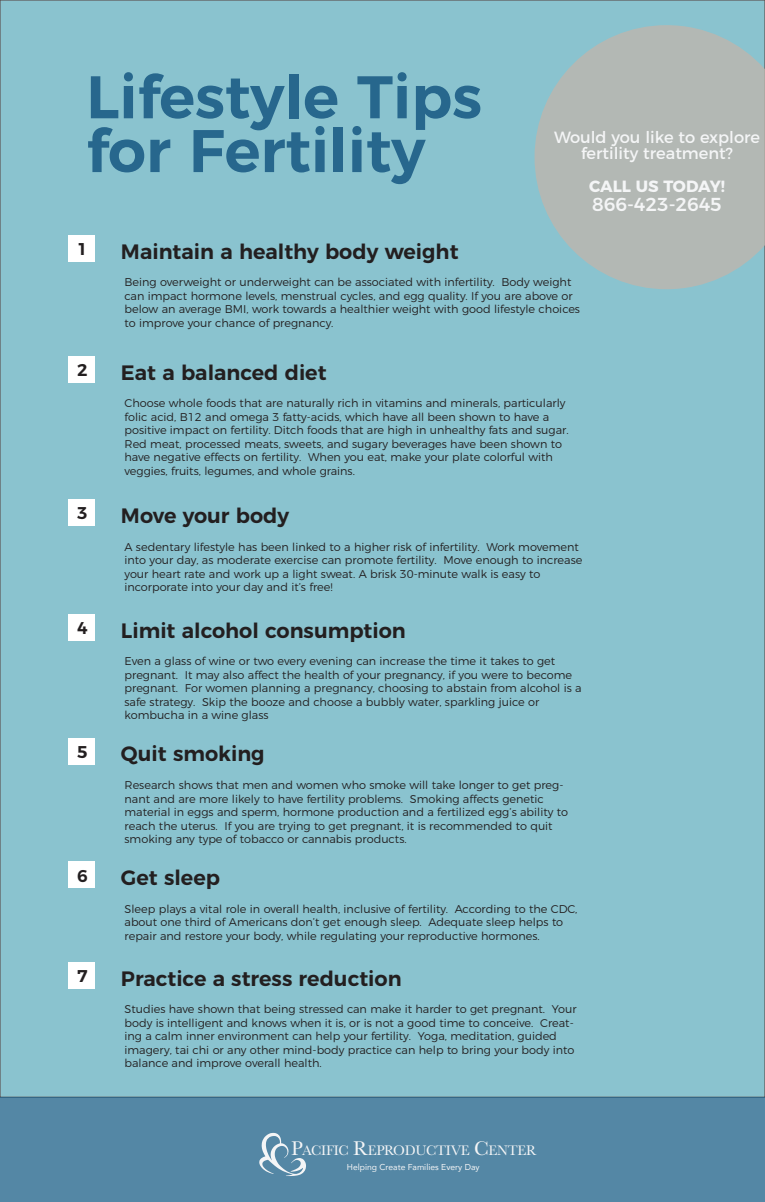
<style>
.page{position:relative;width:765px;height:1202px;background:#fff}
.page>*{position:absolute;margin:0;border:0;box-sizing:border-box;transform-origin:0 0}
.t1{font:600 60px/53.8px "Montserrat";color:#27678d}
.t2{font:600 20.75px "Montserrat";color:#231f20}
.t3{font:500 18.75px "Montserrat";color:#f4f5f6}
.t4{font:600 17px "Montserrat";color:#231f20}
.t5{font:16.25px/16.2px "Montserrat";color:#f4f5f6;text-align:center}
.t6{font:700 16.25px "Montserrat";letter-spacing:-.005em;color:#f4f5f6}
.t7{font:14.38px "Baskerville";letter-spacing:-.02em;color:#f4f5f6}
.t8{font:300 11.25px/13.5px "Montserrat";color:#231f20}
.t9{font:8.5px "Avenir";color:#f4f5f6}
.s1{font-size:20.5px}
</style>
<div class="page">
<div style="left:0;top:0;width:765px;height:1097px;background:#8ac3cf"></div>
<div style="left:69px;top:235px;width:26px;height:27px;background:#fff"></div>
<div style="left:69px;top:356px;width:26px;height:27px;background:#fff"></div>
<div style="left:69px;top:499px;width:26px;height:27px;background:#fff"></div>
<div style="left:69px;top:614px;width:26px;height:26px;background:#fff"></div>
<div style="left:69px;top:738px;width:26px;height:26px;background:#fff"></div>
<div style="left:69px;top:861px;width:26px;height:27px;background:#fff"></div>
<div style="left:69px;top:962px;width:26px;height:26px;background:#fff"></div>
<div style="left:0;top:1097px;width:765px;height:104px;background:#5487a5"></div>
<svg style="left:259px;top:1132px;width:47px;height:43px"></svg>
<svg style="left:535px;top:25px;width:230px;height:264px;fill:#b3b8b4"></svg>
<h1 class="t1" style="left:86px;top:65px;width:397px">Lifestyle Tips for Fertility</h1>
<h3 class="t4" style="left:77px;top:235px;width:12px">1</h3>
<h2 class="t2" style="left:121px;top:234px;width:339px">Maintain a healthy body weight</h2>
<h3 class="t5" style="left:554px;top:128px;width:208px">Would you like to explore fertility treatment?</h3>
<h3 class="t6" style="left:589px;top:173px;width:138px">CALL US TODAY!</h3>
<h3 class="t3" style="left:592px;top:189px;width:131px">866-423-2645</h3>
<p class="t8" style="left:125px;top:274px;width:457px">Being overweight or underweight can be associated with infertility. Body weight can impact hormone levels, menstrual cycles, and egg quality. If you are above or below an average BMI, work towards a healthier weight with good lifestyle choices to improve your chance of pregnancy.</p>
<h3 class="t4" style="left:77px;top:356px;width:12px">2</h3>
<h2 class="t2" style="left:121px;top:355px;width:207px">Eat a balanced diet</h2>
<p class="t8" style="left:125px;top:395px;width:446px">Choose whole foods that are naturally rich in vitamins and minerals, particularly folic acid, B12 and omega 3 fatty-acids, which have all been shown to have a positive impact on fertility. Ditch foods that are high in unhealthy fats and sugar.<br>Red meat, processed meats, sweets, and sugary beverages have been shown to have negative effects on fertility. When you eat, make your plate colorful with veggies, fruits, legumes, and whole grains.</p>
<h3 class="t4" style="left:77px;top:499px;width:12px">3</h3>
<h2 class="t2" style="left:121px;top:498px;width:170px">Move your body</h2>
<p class="t8" style="left:125px;top:539px;width:459px">A sedentary lifestyle has been linked to a higher risk of infertility. Work movement into your day, as moderate exercise can promote fertility. Move enough to increase your heart rate and work up a light sweat. A brisk 30-minute walk is easy to incorporate into your day and it’s free!</p>
<h3 class="t4" style="left:77px;top:614px;width:12px">4</h3>
<h2 class="t2" style="left:121px;top:613px;width:286px">Limit alcohol consumption</h2>
<p class="t8" style="left:125px;top:653px;width:459px">Even a glass of wine or two every evening can increase the time it takes to get pregnant. It may also affect the health of your pregnancy, if you were to become pregnant. For women planning a pregnancy, choosing to abstain from alcohol is a safe strategy. Skip the booze and choose a bubbly water, sparkling juice or kombucha in a wine glass</p>
<h3 class="t4" style="left:77px;top:738px;width:12px">5</h3>
<h2 class="t2" style="left:121px;top:737px;width:145px">Quit smoking</h2>
<p class="t8" style="left:125px;top:777px;width:445px">Research shows that men and women who smoke will take longer to get preg&shy;nant and are more likely to have fertility problems. Smoking affects genetic material in eggs and sperm, hormone production and a fertilized egg’s ability to reach the uterus. If you are trying to get pregnant, it is recommended to quit smoking any type of tobacco or cannabis products.</p>
<h3 class="t4" style="left:77px;top:861px;width:12px">6</h3>
<h2 class="t2" style="left:121px;top:860px;width:100px">Get sleep</h2>
<p class="t8" style="left:125px;top:900px;width:454px">Sleep plays a vital role in overall health, inclusive of fertility. According to the CDC, about one third of Americans don’t get enough sleep. Adequate sleep helps to repair and restore your body, while regulating your reproductive hormones.</p>
<h3 class="t4" style="left:77px;top:962px;width:12px">7</h3>
<h2 class="t2" style="left:121px;top:961px;width:282px">Practice a stress reduction</h2>
<p class="t8" style="left:125px;top:1001px;width:454px">Studies have shown that being stressed can make it harder to get pregnant. Your body is intelligent and knows when it is, or is not a good time to conceive. Creat&shy;ing a calm inner environment can help your fertility. Yoga, meditation, guided imagery, tai chi or any other mind-body practice can help to bring your body into balance and improve overall health.</p>
<p class="t7" style="left:291px;top:1140px;width:247px"><span class="s1">P</span>ACIFIC <span class="s1">R</span>EPRODUCTIVE <span class="s1">C</span>ENTER</p>
<p class="t9" style="left:347px;top:1159px;width:134px">Helping Create Families Every Day</p>
</div>
